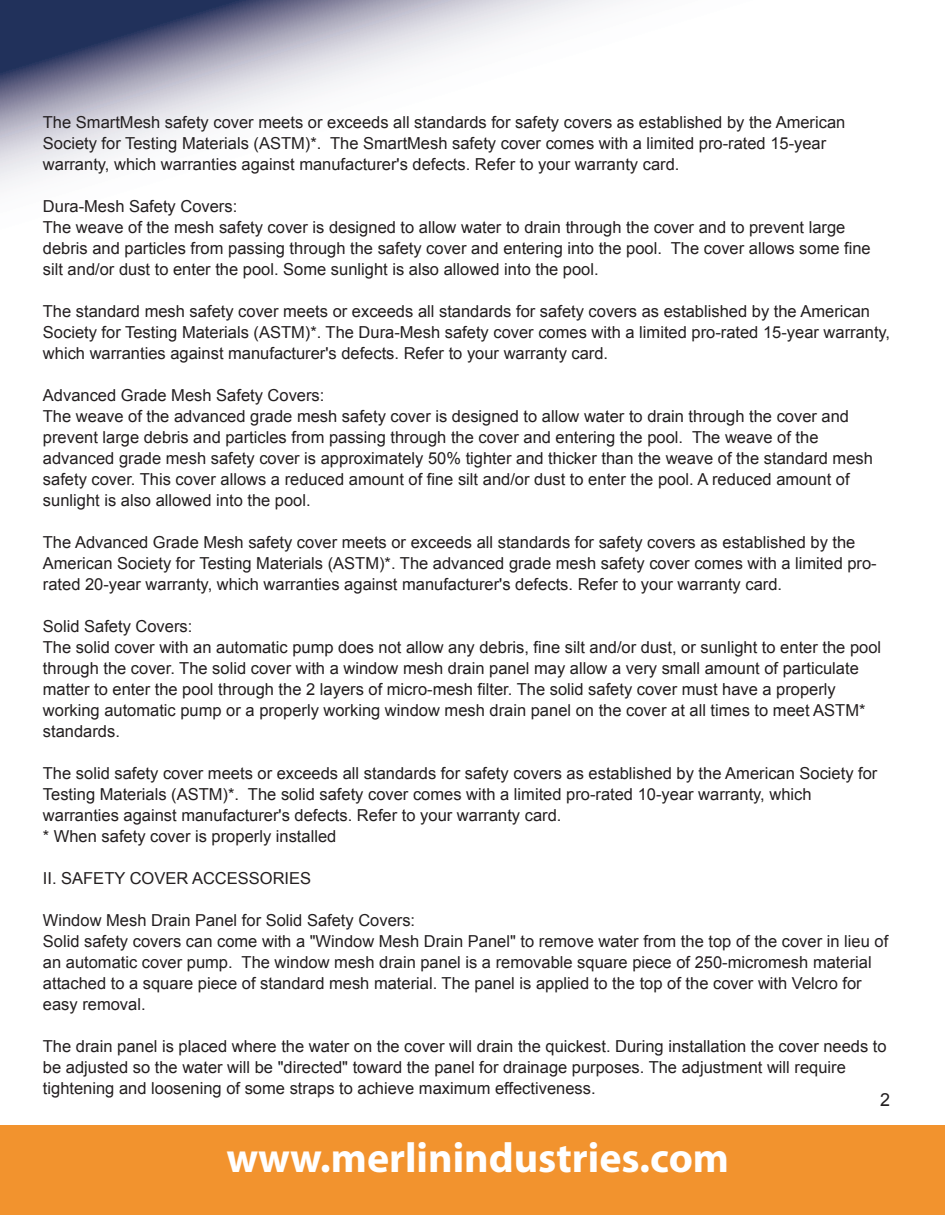
<style>
.page{position:relative;width:945px;height:1215px;background:#fff}
.page>*{position:absolute;margin:0;border:0;box-sizing:border-box;transform-origin:0 0}
.t1{font:700 42px "Myriad";color:#fff}
.t2{font:18px "Arial";color:#231f20}
.t3{font:16.5px/21px "Arial";color:#231f20}
</style>
<div class="page">
<svg style="left:0;top:0;width:612px;height:187px"></svg>
<div style="left:0;top:1125px;width:945px;height:90px;background:#f2932e"></div>
<p class="t3" style="left:43px;top:112px;width:804px">The SmartMesh safety cover meets or exceeds all standards for safety covers as established by the American<br>Society for Testing Materials (ASTM)*. The SmartMesh safety cover comes with a limited pro-rated 15-year warranty, which warranties against manufacturer's defects. Refer to your warranty card.</p>
<p class="t3" style="left:43px;top:196px;width:829px">Dura-Mesh Safety Covers:<br>The weave of the mesh safety cover is designed to allow water to drain through the cover and to prevent large debris and particles from passing through the safety cover and entering into the pool. The cover allows some fine silt and/or dust to enter the pool. Some sunlight is also allowed into the pool.</p>
<p class="t3" style="left:43px;top:301px;width:849px">The standard mesh safety cover meets or exceeds all standards for safety covers as established by the American<br>Society for Testing Materials (ASTM)*. The Dura-Mesh safety cover comes with a limited pro-rated 15-year warranty, which warranties against manufacturer's defects. Refer to your warranty card.</p>
<p class="t3" style="left:43px;top:385px;width:832px">Advanced Grade Mesh Safety Covers:<br>The weave of the advanced grade mesh safety cover is designed to allow water to drain through the cover and prevent large debris and particles from passing through the cover and entering the pool. The weave of the advanced grade mesh safety cover is approximately 50% tighter and thicker than the weave of the standard mesh safety cover. This cover allows a reduced amount of fine silt and/or dust to enter the pool. A reduced amount of sunlight is also allowed into the pool.</p>
<p class="t3" style="left:43px;top:532px;width:835px">The Advanced Grade Mesh safety cover meets or exceeds all standards for safety covers as established by the<br>American Society for Testing Materials (ASTM)*. The advanced grade mesh safety cover comes with a limited pro&shy;rated 20-year warranty, which warranties against manufacturer's defects. Refer to your warranty card.</p>
<p class="t3" style="left:43px;top:616px;width:840px">Solid Safety Covers:<br>The solid cover with an automatic pump does not allow any debris, fine silt and/or dust, or sunlight to enter the pool through the cover. The solid cover with a window mesh drain panel may allow a very small amount of particulate matter to enter the pool through the 2 layers of micro-mesh filter. The solid safety cover must have a properly working automatic pump or a properly working window mesh drain panel on the cover at all times to meet ASTM* standards.</p>
<p class="t3" style="left:43px;top:763px;width:836px">The solid safety cover meets or exceeds all standards for safety covers as established by the American Society for Testing Materials (ASTM)*. The solid safety cover comes with a limited pro-rated 10-year warranty, which warranties against manufacturer's defects. Refer to your warranty card.<br>* When safety cover is properly installed</p>
<p class="t3" style="left:43px;top:868px;width:270px">II. SAFETY COVER ACCESSORIES</p>
<p class="t3" style="left:43px;top:910px;width:847px">Window Mesh Drain Panel for Solid Safety Covers:<br>Solid safety covers can come with a "Window Mesh Drain Panel" to remove water from the top of the cover in lieu of an automatic cover pump. The window mesh drain panel is a removable square piece of 250-micromesh material attached to a square piece of standard mesh material. The panel is applied to the top of the cover with Velcro for easy removal.</p>
<p class="t3" style="left:43px;top:1036px;width:845px">The drain panel is placed where the water on the cover will drain the quickest. During installation the cover needs to be adjusted so the water will be "directed" toward the panel for drainage purposes. The adjustment will require tightening and loosening of some straps to achieve maximum effectiveness.</p>
<p class="t2" style="left:880px;top:1088px;width:12px">2</p>
<p class="t1" style="left:226px;top:1137px;width:504px">www.merlinindustries.com</p>
</div>
